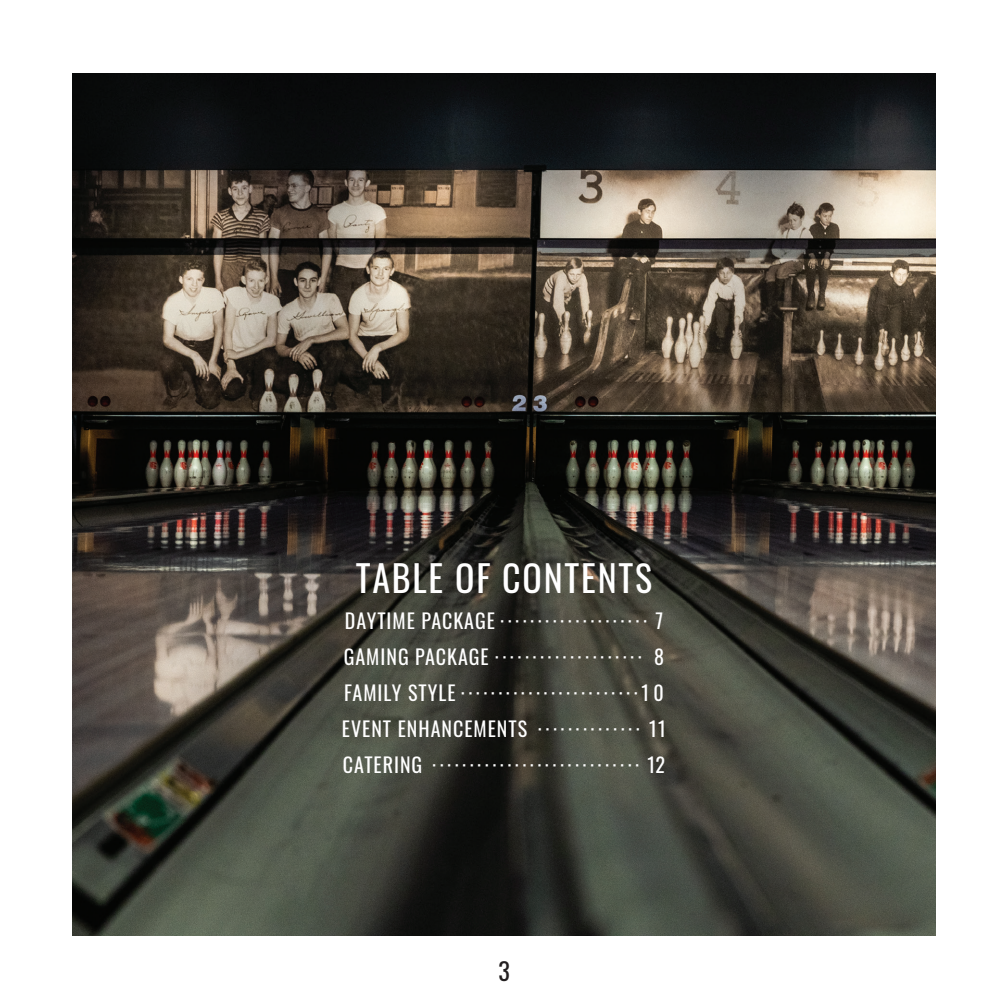
<style>
.page{position:relative;width:1008px;height:1008px;background:#fff}
.page>*{position:absolute;margin:0;border:0;box-sizing:border-box;transform-origin:0 0}
.t1{font:36px "Oswald";letter-spacing:.05em;color:#fff}
.t2{font:24px "Oswald";color:#231f20}
.t3{font:20px "Oswald";letter-spacing:.05em;color:#fff}
</style>
<div class="page">
<img style="left:72px;top:73px;width:864px;height:863px">
<p class="t1" style="left:356px;top:546px;width:298px">TABLE OF CONTENTS</p>
<p class="t3" style="left:345px;top:603px;width:320px">DAYTIME PACKAGE ···················· 7</p>
<p class="t3" style="left:344px;top:639px;width:322px">GAMING PACKAGE ···················· 8</p>
<p class="t3" style="left:344px;top:675px;width:321px">FAMILY STYLE ························10</p>
<p class="t3" style="left:342px;top:711px;width:326px">EVENT ENHANCEMENTS ···· ······ ··· · 11</p>
<p class="t3" style="left:343px;top:747px;width:324px">CATERING ···························· 12</p>
<p class="t2" style="left:498px;top:950px;width:13px">3</p>
</div>
